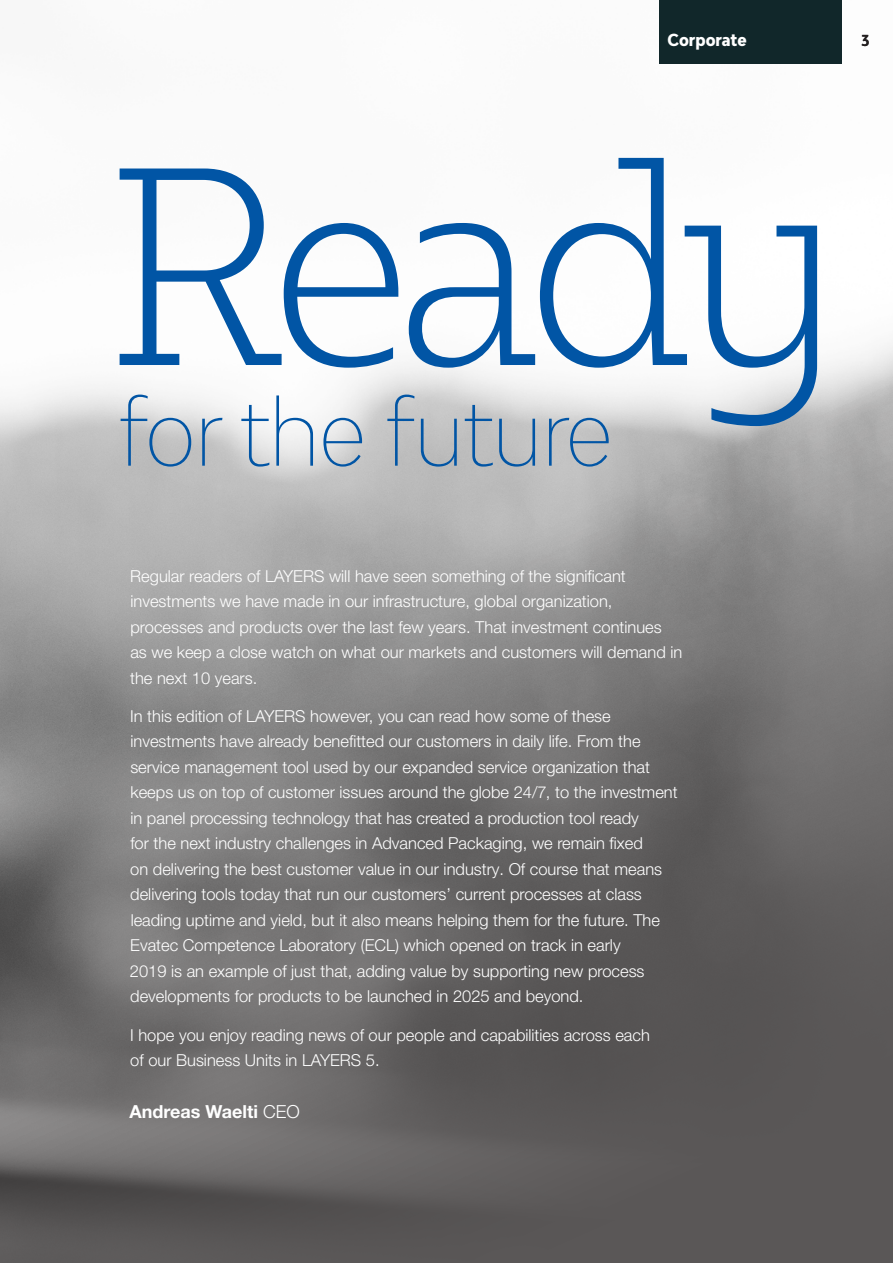
<style>
.page{position:relative;width:893px;height:1263px;background:#fff}
.page>*{position:absolute;margin:0;border:0;box-sizing:border-box;transform-origin:0 0}
.t1{font:300 265.5px "Bw Glenn Slab";letter-spacing:-.05em;color:#0155a5}
.t2{font:100 condensed 90px "Bw Modelica";letter-spacing:-.005em;color:#0155a5}
.t3{font:700 18px "Helvetica Neue LT Pro";color:#fff}
.t4{font:300 16.5px/25.5px "Helvetica Neue LT Pro";color:#fff}
.t5{font:800 condensed 16.5px "Bw Modelica";color:#fff}
.t6{font:700 condensed 15px "Bw Modelica";color:#231f20}
.s1{font-weight:300}
</style>
<div class="page">
<img style="left:0;top:342px;width:893px;height:921px">
<div style="left:659px;top:0;width:183px;height:64px;background:#11272a"></div>
<p class="t5" style="left:668px;top:30px;width:81px">Corporate</p>
<p class="t6" style="left:861px;top:31px;width:9px">3</p>
<p class="t1" style="left:106px;top:90px;width:737px">Ready</p>
<p class="t2" style="left:119px;top:374px;width:495px">for the future</p>
<p class="t4" style="left:130px;top:563px;width:554px">Regular readers of LAYERS will have seen something of the significant investments we have made in our infrastructure, global organization, processes and products over the last few years. That investment continues<br>as we keep a close watch on what our markets and customers will demand in the next 10 years.</p>
<p class="t4" style="left:130px;top:703px;width:549px">In this edition of LAYERS however, you can read how some of these investments have already benefitted our customers in daily life. From the service management tool used by our expanded service organization that keeps us on top of customer issues around the globe 24/7, to the investment in panel processing technology that has created a production tool ready<br>for the next industry challenges in Advanced Packaging, we remain fixed<br>on delivering the best customer value in our industry. Of course that means delivering tools today that run our customers’ current processes at class leading uptime and yield, but it also means helping them for the future. The Evatec Competence Laboratory (ECL) which opened on track in early<br>2019 is an example of just that, adding value by supporting new process developments for products to be launched in 2025 and beyond.</p>
<p class="t4" style="left:130px;top:1022px;width:521px">I hope you enjoy reading news of our people and capabilities across each of our Business Units in LAYERS 5.</p>
<p class="t3" style="left:129px;top:1100px;width:172px">Andreas Waelti <span class="s1">CEO</span></p>
</div>
